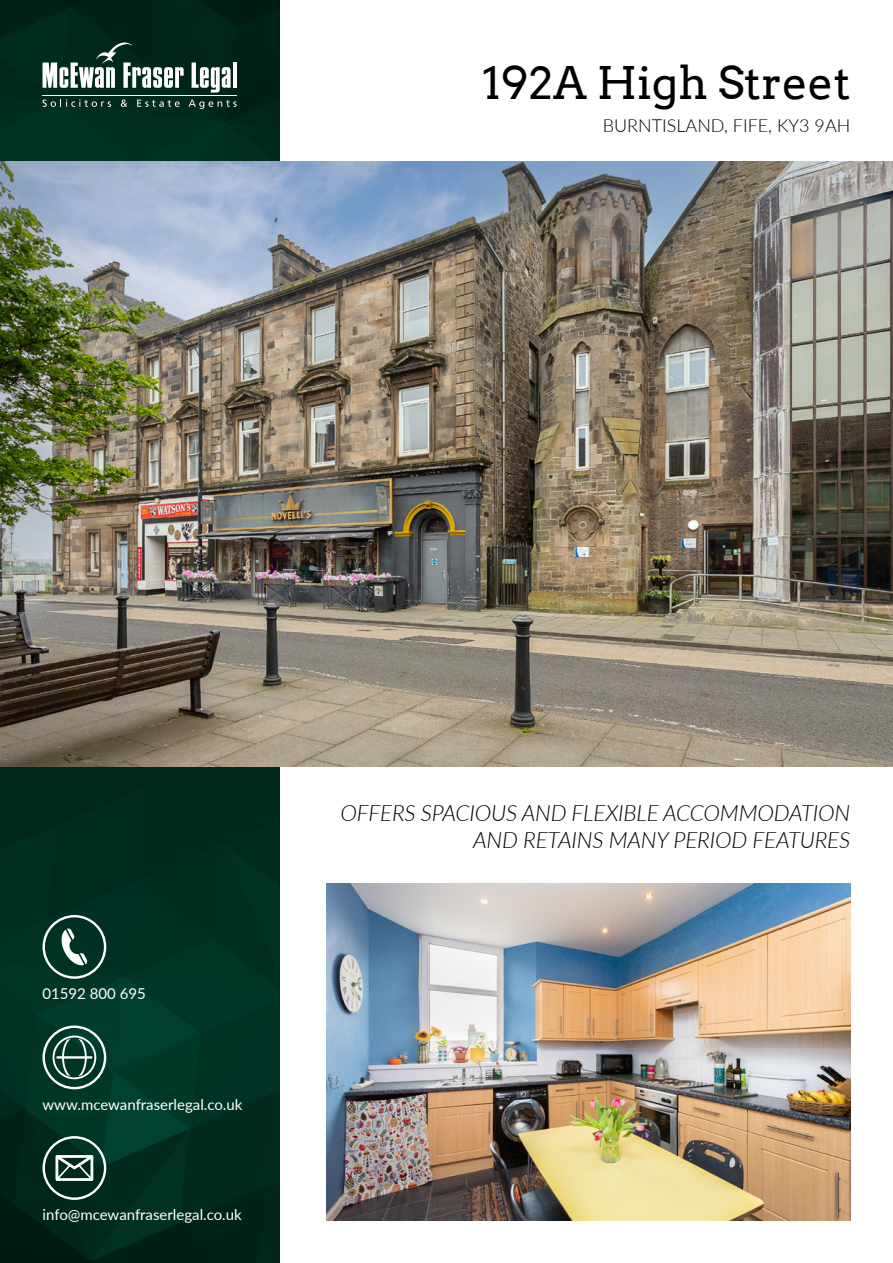
<style>
.page{position:relative;width:893px;height:1263px;background:#fff}
.page>*{position:absolute;margin:0;border:0;box-sizing:border-box;transform-origin:0 0}
.t1{font:45px "Arvo";color:#000}
.t2{font:italic 300 22.5px/27px "Lato";letter-spacing:-.01em;color:#000;text-align:right}
.t3{font:300 18px "Lato";color:#000}
.t4{font:15px "Lato";color:#fff}
</style>
<div class="page">
<img style="left:0;top:0;width:279px;height:1263px">
<img style="left:0;top:162px;width:893px;height:605px">
<svg style="left:43px;top:43px;width:141px;height:45px"></svg>
<svg style="left:192px;top:63px;width:39px;height:30px"></svg>
<hr style="left:233px;top:63px;width:4px;height:25px;background:#fff">
<hr style="left:43px;top:95px;width:194px;height:1px;background:#fff">
<svg style="left:43px;top:99px;width:68px;height:8px"></svg>
<svg style="left:121px;top:100px;width:6px;height:7px"></svg>
<svg style="left:137px;top:100px;width:43px;height:7px"></svg>
<svg style="left:189px;top:100px;width:48px;height:9px"></svg>
<img style="left:326px;top:883px;width:524px;height:337px">
<svg style="left:43px;top:915px;width:63px;height:64px;background:#335a4f"></svg>
<svg style="left:43px;top:1025px;width:63px;height:64px;background:#3a6559"></svg>
<svg style="left:43px;top:1136px;width:63px;height:64px;background:#3a5b52"></svg>
<h1 class="t1" style="left:482px;top:55px;width:370px">192A High Street</h1>
<p class="t3" style="left:603px;top:113px;width:249px">BURNTISLAND, FIFE, KY3 9AH</p>
<p class="t4" style="left:43px;top:983px;width:105px">01592 800 695</p>
<p class="t4" style="left:43px;top:1094px;width:201px">www.mcewanfraserlegal.co.uk</p>
<p class="t4" style="left:43px;top:1204px;width:201px">info@mcewanfraserlegal.co.uk</p>
<h2 class="t2" style="left:340px;top:798px;width:511px">OFFERS SPACIOUS AND FLEXIBLE ACCOMMODATION<br>AND RETAINS MANY PERIOD FEATURES</h2>
</div>
